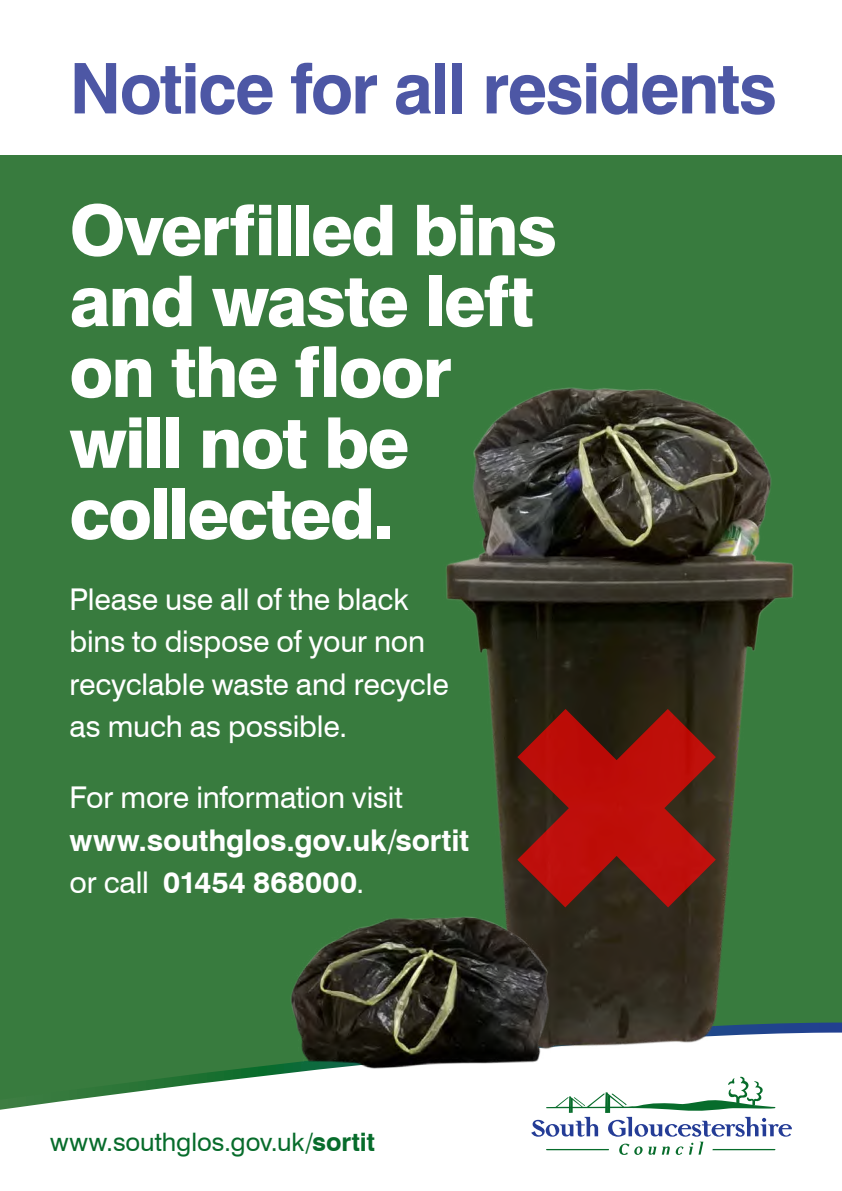
<style>
.page{position:relative;width:842px;height:1191px;background:#fff}
.page>*{position:absolute;margin:0;border:0;box-sizing:border-box;transform-origin:0 0}
.t1{font:800 70px/70.8px "Swiss 721 BT";letter-spacing:-.025em;color:#fff}
.t2{font:700 70px "Swiss 721 BT";letter-spacing:-.03em;color:#4d57a5}
.t3{font:30px/42.5px "Swiss 721 BT";letter-spacing:-.005em;color:#fff}
.t4{font:700 30px/42.5px "Swiss 721 BT";letter-spacing:-.005em;color:#fff}
.t5{font:25.5px "Swiss 721 BT";letter-spacing:-.005em;color:#076c2b}
.s1{font-weight:400}
.s2{font-weight:700}
</style>
<div class="page">
<div style="left:0;top:156px;width:842px;height:1035px;background:#387b3e"></div>
<svg style="left:0;top:1071px;width:842px;height:120px;background:#e0ebe2"></svg>
<svg style="left:619px;top:1128px;width:173px;height:26px;background:#cfd9e2"></svg>
<img style="left:446px;top:387px;width:396px;height:741px">
<svg style="left:517px;top:709px;width:199px;height:198px;background:#87170e"></svg>
<img style="left:223px;top:850px;width:396px;height:341px">
<h1 class="t2" style="left:69px;top:46px;width:709px">Notice for all residents</h1>
<p class="t1" style="left:69px;top:194px;width:489px">Overfilled bins and waste left on the floor will not be collected.</p>
<p class="t3" style="left:69px;top:577px;width:381px">Please use all of the black bins to dispose of your non recyclable waste and recycle as much as possible.</p>
<p class="t3" style="left:69px;top:776px;width:335px">For more information visit</p>
<p class="t4" style="left:69px;top:818px;width:401px">www.southglos.gov.uk/sortit <span class="s1">or call</span> 01454 868000<span class="s1">.</span></p>
<p class="t5" style="left:50px;top:1126px;width:326px">www.southglos.gov.uk/<span class="s2">sortit</span></p>
</div>
